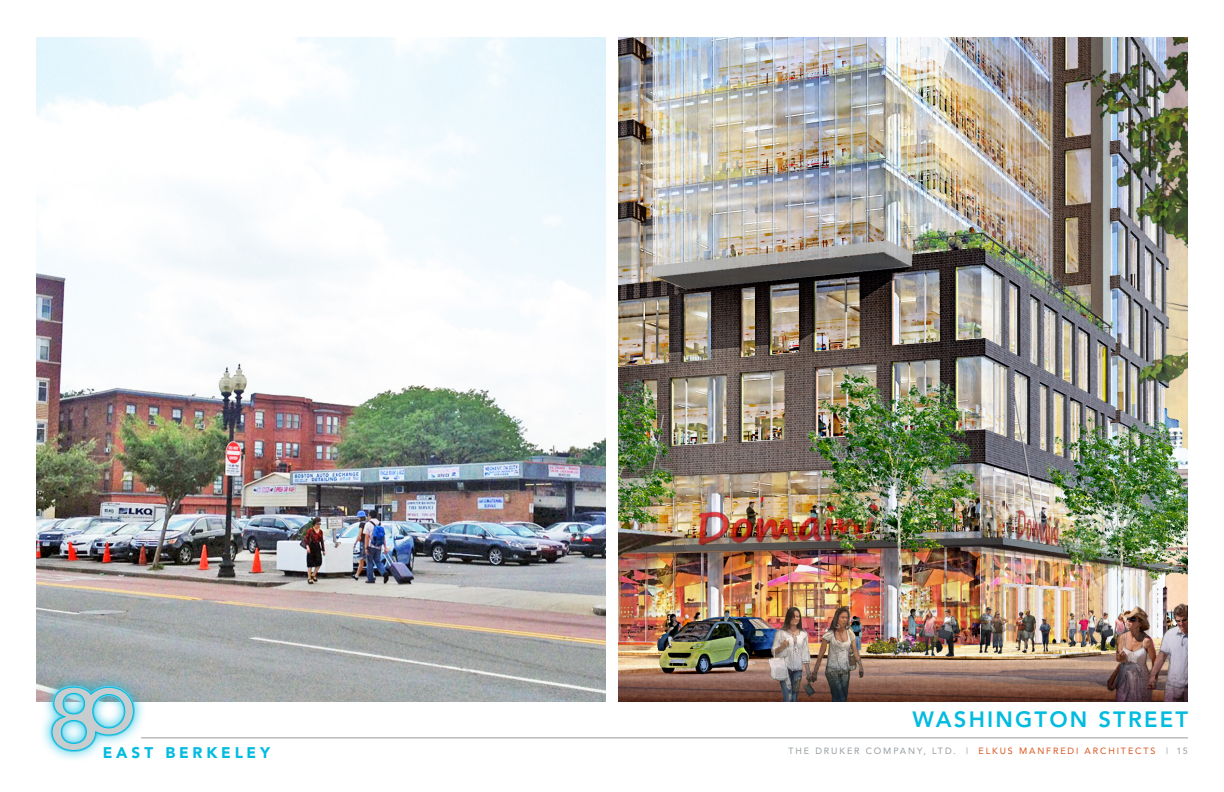
<style>
.page{position:relative;width:1224px;height:792px;background:#fff}
.page>*{position:absolute;margin:0;border:0;box-sizing:border-box;transform-origin:0 0}
.TITLES{font:800 22px "Avenir";letter-spacing:.1em;color:#02bbdf}
.t1{font:900 15.3px "Avenir";letter-spacing:.255em;color:#02bbdf}
.t2{font:9px "Avenir";letter-spacing:.21em;color:#959ca1}
.s1{color:#d9531c}
</style>
<div class="page">
<img style="left:618px;top:38px;width:570px;height:664px">
<img style="left:36px;top:38px;width:570px;height:664px">
<svg style="left:40px;top:675px;width:106px;height:85px"></svg>
<svg style="left:51px;top:686px;width:84px;height:66px"></svg>
<hr style="left:141px;top:738px;width:1047px;height:1px;background:#959ca1">
<p class="TITLES" style="left:913px;top:706px;width:277px">WASHINGTON STREET</p>
<h2 class="t1" style="left:103px;top:743px;width:169px">EAST BERKELEY</h2>
<p class="t2" style="left:788px;top:746px;width:401px">THE DRUKER COMPANY, LTD. | <span class="s1">ELKUS MANFREDI ARCHITECTS</span> | 15</p>
</div>
